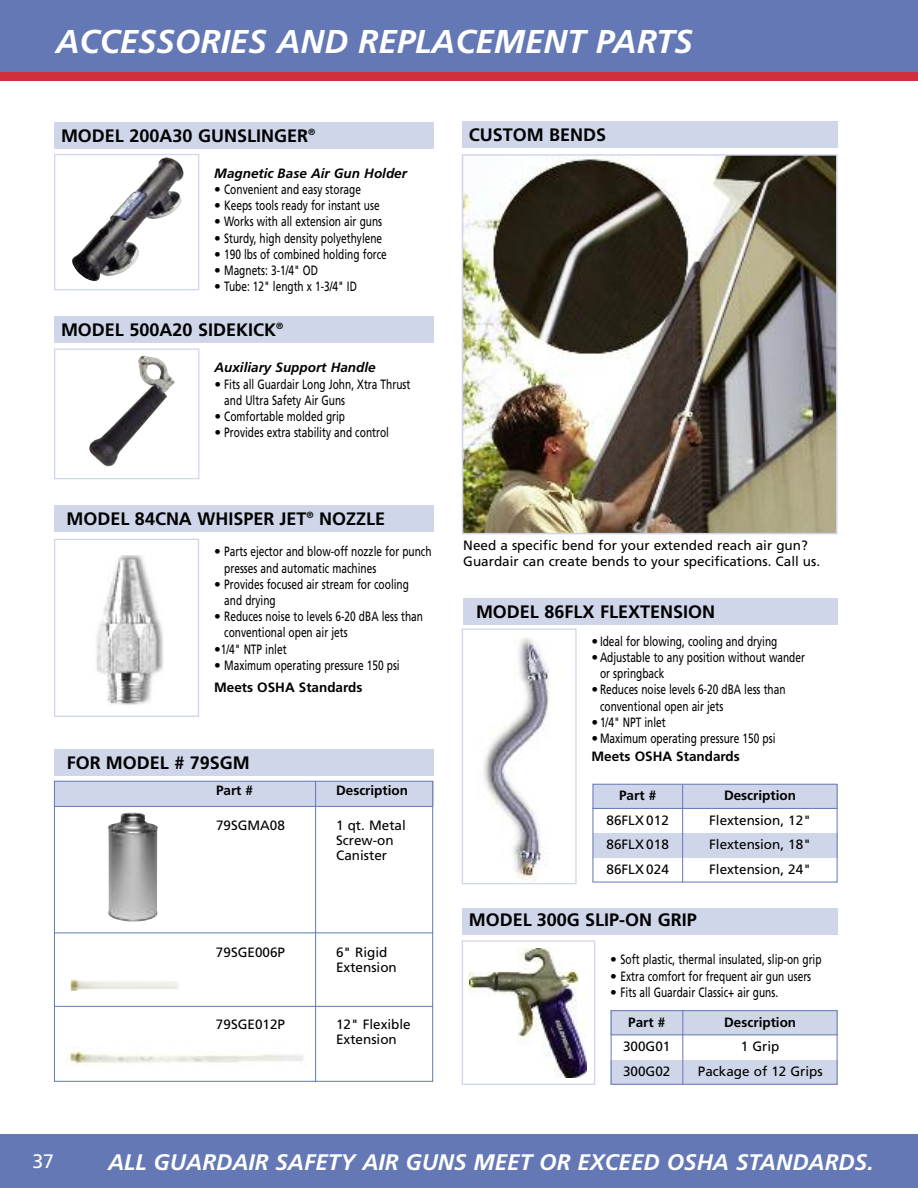
<style>
.page{position:relative;width:918px;height:1188px;background:#fff}
.page>*{position:absolute;margin:0;border:0;box-sizing:border-box;transform-origin:0 0}
.t1{font:italic 700 33px "Frutiger";color:#fff}
.t2{font:italic 700 22.5px "Frutiger";color:#fff}
.t3{font:19.5px "Frutiger";color:#fff}
.t4{font:700 18px "Frutiger";color:#000}
.t5{font:13.5px/16.2px "Frutiger";color:#000}
.t6{font:700 13.5px "Frutiger";color:#000}
.t7{font:italic 700 13.5px "Frutiger";color:#000}
</style>
<div class="page">
<div style="left:54px;top:781px;width:379px;height:25px;background:#d0d6e9"></div>
<div style="left:54px;top:781px;width:379px;height:301px;border:1px solid #6378b4"></div>
<div style="left:54px;top:122px;width:379px;height:26px;background:#d0d6e9"></div>
<img style="left:72px;top:157px;width:112px;height:124px">
<div style="left:54px;top:154px;width:145px;height:136px;border:1px solid #d0d6e9"></div>
<div style="left:462px;top:122px;width:376px;height:26px;background:#d0d6e9"></div>
<div style="left:0;top:1134px;width:918px;height:54px;background:#6378b4"></div>
<div style="left:0;top:0;width:918px;height:77px;background:#6378b4"></div>
<img style="left:465px;top:157px;width:370px;height:374px">
<div style="left:462px;top:154px;width:376px;height:380px;border:2px solid #d0d6e9"></div>
<div style="left:593px;top:784px;width:89px;height:25px;background:#d0d6e9"></div>
<div style="left:682px;top:784px;width:156px;height:25px;background:#d0d6e9"></div>
<div style="left:593px;top:833px;width:89px;height:25px;background:#d0d6e9"></div>
<div style="left:682px;top:833px;width:156px;height:25px;background:#d0d6e9"></div>
<div style="left:54px;top:317px;width:379px;height:26px;background:#d0d6e9"></div>
<img style="left:89px;top:356px;width:86px;height:110px">
<div style="left:54px;top:348px;width:145px;height:131px;border:1px solid #d0d6e9"></div>
<div style="left:54px;top:505px;width:380px;height:26px;background:#d0d6e9"></div>
<img style="left:96px;top:555px;width:67px;height:151px">
<div style="left:54px;top:539px;width:145px;height:178px;border:1px solid #d0d6e9"></div>
<div style="left:464px;top:598px;width:374px;height:26px;background:#d0d6e9"></div>
<img style="left:484px;top:637px;width:65px;height:245px">
<div style="left:462px;top:629px;width:115px;height:255px;border:1px solid #d0d6e9"></div>
<div style="left:462px;top:909px;width:376px;height:26px;background:#d0d6e9"></div>
<img style="left:470px;top:948px;width:117px;height:129px">
<div style="left:462px;top:940px;width:133px;height:145px;border:1px solid #d0d6e9"></div>
<div style="left:54px;top:750px;width:379px;height:26px;background:#d0d6e9"></div>
<img style="left:107px;top:812px;width:51px;height:110px">
<hr style="left:682px;top:785px;width:1px;height:97px;background:#6378b4">
<hr style="left:592px;top:808px;width:246px;height:1px;background:#6378b4">
<hr style="left:315px;top:781px;width:1px;height:301px;background:#6378b4">
<hr style="left:54px;top:806px;width:379px;height:1px;background:#6378b4">
<hr style="left:54px;top:932px;width:379px;height:1px;background:#6378b4">
<hr style="left:54px;top:1006px;width:379px;height:1px;background:#6378b4">
<div style="left:611px;top:1011px;width:72px;height:24px;background:#d0d6e9"></div>
<div style="left:683px;top:1011px;width:155px;height:24px;background:#d0d6e9"></div>
<div style="left:611px;top:1060px;width:72px;height:24px;background:#d0d6e9"></div>
<div style="left:683px;top:1060px;width:155px;height:24px;background:#d0d6e9"></div>
<hr style="left:682px;top:1011px;width:1px;height:74px;background:#6378b4">
<hr style="left:611px;top:1034px;width:227px;height:1px;background:#6378b4">
<div style="left:611px;top:1010px;width:227px;height:75px;border:1px solid #6378b4"></div>
<img style="left:66px;top:1047px;width:238px;height:18px">
<img style="left:70px;top:979px;width:109px;height:12px">
<div style="left:592px;top:784px;width:246px;height:99px;border:1px solid #6378b4"></div>
<div style="left:0;top:73px;width:918px;height:8px;background:#d12f3b"></div>
<h1 class="t1" style="left:56px;top:28px;width:639px">ACCESSORIES AND REPLACEMENT PARTS</h1>
<h3 class="t4" style="left:61px;top:128px;width:256px">MODEL 200A30 GUNSLINGER<sup>®</sup></h3>
<p class="t7" style="left:214px;top:168px;width:194px">Magnetic Base Air Gun Holder</p>
<p class="t5" style="left:214px;top:182px;width:148px">• Convenient and easy storage</p>
<p class="t5" style="left:214px;top:198px;width:167px">• Keeps tools ready for instant use</p>
<p class="t5" style="left:214px;top:215px;width:169px">• Works with all extension air guns</p>
<p class="t5" style="left:214px;top:231px;width:169px">• Sturdy, high density polyethylene</p>
<p class="t5" style="left:214px;top:247px;width:174px">• 190 lbs of combined holding force</p>
<p class="t5" style="left:214px;top:263px;width:105px">• Magnets: 3-1/4" OD</p>
<p class="t5" style="left:214px;top:279px;width:144px">• Tube: 12" length x 1-3/4" ID</p>
<h3 class="t4" style="left:61px;top:323px;width:224px">MODEL 500A20 SIDEKICK<sup>®</sup></h3>
<p class="t7" style="left:214px;top:362px;width:163px">Auxiliary Support Handle</p>
<p class="t5" style="left:224px;top:377px;width:188px;text-indent:-10px">• Fits all Guardair Long John, Xtra Thrust and Ultra Safety Air Guns</p>
<p class="t5" style="left:214px;top:409px;width:132px">• Comfortable molded grip</p>
<p class="t5" style="left:214px;top:425px;width:176px">• Provides extra stability and control</p>
<h3 class="t4" style="left:67px;top:511px;width:320px">MODEL 84CNA WHISPER JET<sup>®</sup> NOZZLE</h3>
<p class="t5" style="left:224px;top:545px;width:209px;text-indent:-10px">• Parts ejector and blow-off nozzle for punch presses and automatic machines</p>
<p class="t5" style="left:224px;top:577px;width:186px;text-indent:-10px">• Provides focused air stream for cooling and drying</p>
<p class="t5" style="left:224px;top:610px;width:200px;text-indent:-10px">• Reduces noise to levels 6-20 dBA less than conventional open air jets</p>
<p class="t5" style="left:214px;top:642px;width:74px">•1/4" NTP inlet</p>
<p class="t5" style="left:214px;top:658px;width:187px">• Maximum operating pressure 150 psi</p>
<p class="t6" style="left:214px;top:682px;width:150px">Meets OSHA Standards</p>
<h3 class="t4" style="left:67px;top:755px;width:185px">FOR MODEL # 79SGM</h3>
<p class="t6" style="left:216px;top:785px;width:39px">Part #</p>
<p class="t6" style="left:336px;top:785px;width:73px">Description</p>
<p class="t5" style="left:216px;top:818px;width:71px">79SGMA08</p>
<p class="t5" style="left:336px;top:818px;width:71px;line-height:15px">1 qt. Metal<br>Screw-on<br>Canister</p>
<p class="t5" style="left:216px;top:945px;width:71px">79SGE006P</p>
<p class="t5" style="left:336px;top:946px;width:62px;line-height:15px">6" Rigid<br>Extension</p>
<p class="t5" style="left:216px;top:1017px;width:71px">79SGE012P</p>
<p class="t5" style="left:336px;top:1018px;width:76px;line-height:15px">12" Flexible<br>Extension</p>
<h3 class="t4" style="left:469px;top:127px;width:139px">CUSTOM BENDS</h3>
<p class="t5" style="left:463px;top:539px;width:358px">Need a specific bend for your extended reach air gun?<br>Guardair can create bends to your specifications. Call us.</p>
<h3 class="t4" style="left:476px;top:604px;width:241px">MODEL 86FLX FLEXTENSION</h3>
<p class="t5" style="left:592px;top:634px;width:187px">•Ideal for blowing, cooling and drying</p>
<p class="t5" style="left:600px;top:650px;width:207px;text-indent:-8px">•Adjustable to any position without wander or springback</p>
<p class="t5" style="left:600px;top:683px;width:187px;text-indent:-8px">•Reduces noise levels 6-20 dBA less than conventional open air jets</p>
<p class="t5" style="left:592px;top:715px;width:76px">• 1/4" NPT inlet</p>
<p class="t5" style="left:592px;top:731px;width:185px">•Maximum operating pressure 150 psi</p>
<p class="t6" style="left:592px;top:751px;width:150px">Meets OSHA Standards</p>
<p class="t6" style="left:619px;top:790px;width:39px">Part #</p>
<p class="t6" style="left:724px;top:790px;width:73px">Description</p>
<p class="t5" style="left:607px;top:813px;width:64px">86FLX 012</p>
<p class="t5" style="left:709px;top:813px;width:103px">Flextension, 12"</p>
<p class="t5" style="left:607px;top:838px;width:64px">86FLX 018</p>
<p class="t5" style="left:709px;top:838px;width:103px">Flextension, 18"</p>
<p class="t5" style="left:607px;top:862px;width:64px">86FLX 024</p>
<p class="t5" style="left:709px;top:862px;width:103px">Flextension, 24"</p>
<h3 class="t4" style="left:469px;top:912px;width:230px">MODEL 300G SLIP-ON GRIP</h3>
<p class="t5" style="left:610px;top:953px;width:213px">• Soft plastic, thermal insulated, slip-on grip</p>
<p class="t5" style="left:610px;top:969px;width:202px">• Extra comfort for frequent air gun users</p>
<p class="t5" style="left:610px;top:985px;width:169px">• Fits all Guardair Classic+ air guns.</p>
<p class="t6" style="left:628px;top:1016px;width:39px">Part #</p>
<p class="t6" style="left:724px;top:1016px;width:73px">Description</p>
<p class="t5" style="left:623px;top:1039px;width:49px">300G01</p>
<p class="t5" style="left:741px;top:1039px;width:40px">1 Grip</p>
<p class="t5" style="left:623px;top:1064px;width:49px">300G02</p>
<p class="t5" style="left:698px;top:1064px;width:126px">Package of 12 Grips</p>
<h3 class="t3" style="left:32px;top:1154px;width:23px">37</h3>
<h2 class="t2" style="left:108px;top:1154px;width:767px">ALL GUARDAIR SAFETY AIR GUNS MEET OR EXCEED OSHA STANDARDS.</h2>
</div>
